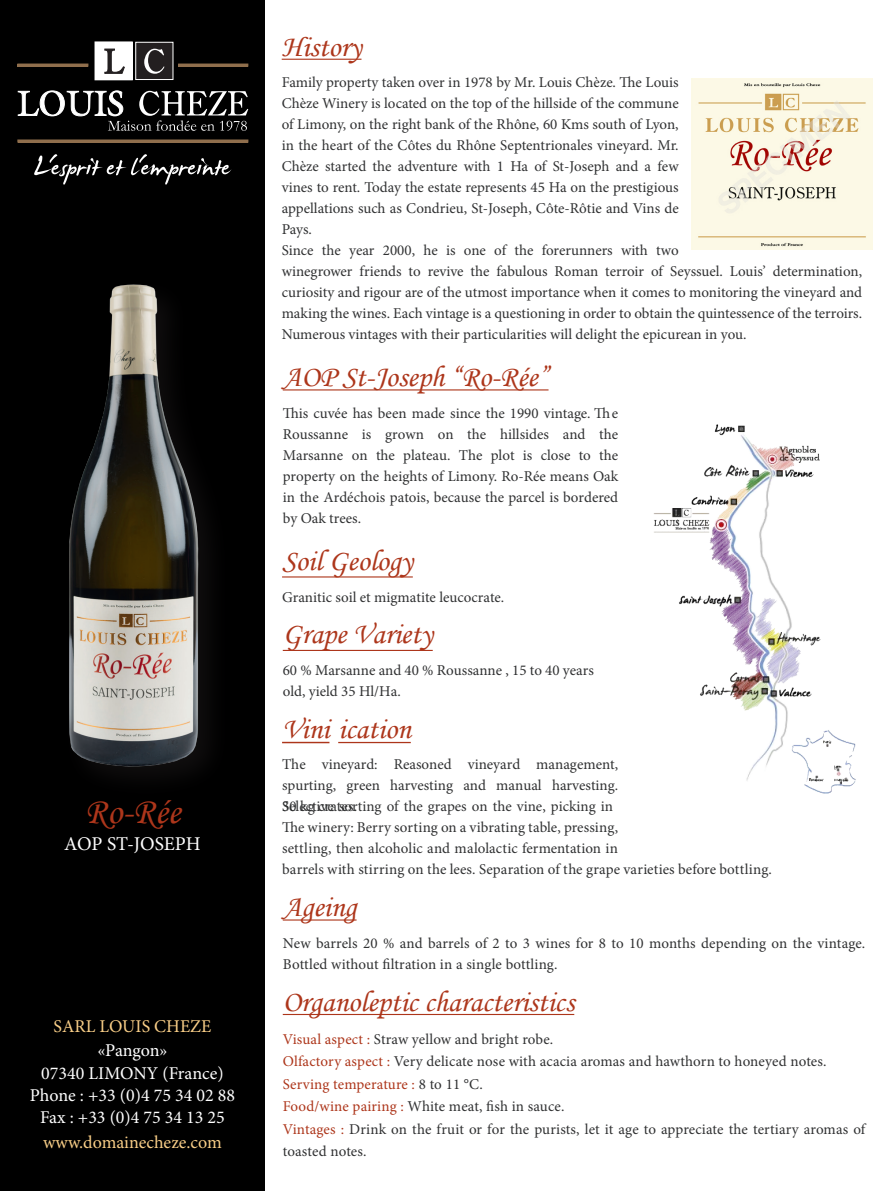
<style>
.page{position:relative;width:893px;height:1191px;background:#fff}
.page>*{position:absolute;margin:0;border:0;box-sizing:border-box;transform-origin:0 0}
.t1{font:37.5px "Monotype Corsiva";color:#ad361b}
.t2{font:30px "Monotype Corsiva";color:#ad361b}
.t3{font:19.5px "Minion Pro";letter-spacing:-.005em;color:#fff}
.t4{font:18px "Minion Pro";color:#fff}
.t5{font:18px "Minion Pro";color:#f9ce87}
.t6{font:15px/21px "Minion Pro";color:#303132}
.t7{font:15px "Minion Pro";letter-spacing:.01em;color:#ad361b}
.s1{color:#ad361b}
.s2{color:#303132}
</style>
<div class="page">
<div style="left:0;top:0;width:265px;height:1191px;background:#000"></div>
<div style="left:178px;top:64px;width:70px;height:2px;border:1px solid #8f6e4c"></div>
<div style="left:136px;top:42px;width:37px;height:37px;background:#231f20"></div>
<div style="left:135px;top:42px;width:38px;height:38px;border:1px solid #fff"></div>
<svg style="left:144px;top:49px;width:20px;height:25px"></svg>
<div style="left:17px;top:139px;width:231px;height:4px;border:1px solid #8f6e4c"></div>
<div style="left:18px;top:64px;width:70px;height:2px;border:1px solid #8f6e4c"></div>
<svg style="left:18px;top:90px;width:230px;height:41px"></svg>
<div style="left:95px;top:42px;width:37px;height:38px;background:#fff"></div>
<svg style="left:105px;top:49px;width:20px;height:25px"></svg>
<svg style="left:34px;top:154px;width:197px;height:31px"></svg>
<hr style="left:283px;top:389px;width:265px;height:1px;background:#ad361b">
<hr style="left:282px;top:59px;width:79px;height:1px;background:#ad361b">
<hr style="left:283px;top:919px;width:74px;height:1px;background:#ad361b">
<hr style="left:283px;top:1014px;width:291px;height:1px;background:#ad361b">
<img style="left:691px;top:79px;width:182px;height:170px">
<img style="left:69px;top:284px;width:136px;height:490px">
<hr style="left:282px;top:576px;width:131px;height:1px;background:#ad361b">
<hr style="left:283px;top:650px;width:150px;height:1px;background:#ad361b">
<hr style="left:282px;top:742px;width:47px;height:1px;background:#ad361b">
<hr style="left:338px;top:742px;width:73px;height:1px;background:#ad361b">
<img style="left:653px;top:424px;width:203px;height:370px">
<p class="t1" style="left:85px;top:788px;width:97px">Ro-Rée</p>
<p class="t3" style="left:64px;top:830px;width:138px">AOP ST-JOSEPH</p>
<p class="t5" style="left:54px;top:1014px;width:159px">SARL LOUIS CHEZE</p>
<p class="t4" style="left:97px;top:1038px;width:72px">«Pangon»</p>
<p class="t4" style="left:41px;top:1061px;width:184px">07340 LIMONY (France)</p>
<p class="t4" style="left:30px;top:1083px;width:207px">Phone : +33 (0)4 75 34 02 88</p>
<p class="t4" style="left:40px;top:1105px;width:186px">Fax : +33 (0)4 75 34 13 25</p>
<p class="t5" style="left:43px;top:1130px;width:180px">www.domainecheze.com</p>
<p class="t2" style="left:282px;top:28px;width:81px">History</p>
<p class="t6" style="left:282px;top:72px;width:398px;text-align:justify">Family property taken over in 1978 by Mr. Louis Chèze. The Louis Chèze Winery is located on the top of the hillside of the commune of Limony, on the right bank of the Rhône, 60 Kms south of Lyon, in the heart of the Côtes du Rhône Septentrionales vineyard. Mr.<br>Chèze started the adventure with 1 Ha of St-Joseph and a few vines to rent. Today the estate represents 45 Ha on the prestigious appellations such as Condrieu, St-Joseph, Côte-Rôtie and Vins de Pays.</p>
<p class="t6" style="left:282px;top:240px;width:582px">Since the year 2000, he is one of the forerunners with two<br>winegrower friends to revive the fabulous Roman terroir of Seyssuel. Louis’ determination, curiosity and rigour are of the utmost importance when it comes to monitoring the vineyard and making the wines. Each vintage is a questioning in order to obtain the quintessence of the terroirs.<br>Numerous vintages with their particularities will delight the epicurean in you.</p>
<p class="t2" style="left:283px;top:359px;width:267px">AOP St-Joseph “Ro-Rée”</p>
<p class="t6" style="left:283px;top:402px;width:337px;text-align:justify">This cuvée has been made since the 1990 vintage. Th e Roussanne is grown on the hillsides and the Marsanne on the plateau. The plot is close to the property on the heights of Limony. Ro-Rée means Oak in the Ardéchois patois, because the parcel is bordered by Oak trees.</p>
<p class="t2" style="left:282px;top:542px;width:132px">Soil Geology</p>
<p class="t6" style="left:282px;top:586px;width:224px">Granitic soil et migmatite leucocrate.</p>
<p class="t2" style="left:283px;top:616px;width:151px">Grape Variety</p>
<p class="t6" style="left:283px;top:660px;width:313px">60 % Marsanne and 40 % Roussanne , 15 to 40 years old, yield 35 Hl/Ha.</p>
<p class="t2" style="left:282px;top:711px;width:130px">Vini ication</p>
<p class="t6" style="left:282px;top:754px;width:338px;text-align:justify">The vineyard: Reasoned vineyard management, spurting, green harvesting and manual harvesting.<br>30 kg crates.</p>
<p class="t6" style="left:282px;top:796px;width:332px">Selective sorting of the grapes on the vine, picking in</p>
<p class="t6" style="left:282px;top:817px;width:491px">The winery: Berry sorting on a vibrating table, pressing,<br>settling, then alcoholic and malolactic fermentation in<br>barrels with stirring on the lees. Separation of the grape varieties before bottling.</p>
<p class="t2" style="left:283px;top:889px;width:75px">Ageing</p>
<p class="t6" style="left:283px;top:932px;width:584px">New barrels 20 % and barrels of 2 to 3 wines for 8 to 10 months depending on the vintage.<br>Bottled without filtration in a single bottling.</p>
<p class="t2" style="left:283px;top:983px;width:293px">Organoleptic characteristics</p>
<p class="t6" style="left:283px;top:1028px;width:272px"><span class="s1">Visual aspect :</span> Straw yellow and bright robe.</p>
<p class="t6" style="left:283px;top:1051px;width:545px"><span class="s1">Olfactory aspect :</span> Very delicate nose with acacia aromas and hawthorn to honeyed notes.</p>
<p class="t7" style="left:283px;top:1074px;width:201px">Serving temperature : <span class="s2">8 to 11 °C.</span></p>
<p class="t6" style="left:283px;top:1096px;width:283px"><span class="s1">Food/wine pairing :</span> White meat, fish in sauce.</p>
<p class="t6" style="left:283px;top:1118px;width:584px;line-height:22.5px"><span class="s1">Vintages :</span> Drink on the fruit or for the purists, let it age to appreciate the tertiary aromas of toasted notes.</p>
</div>
